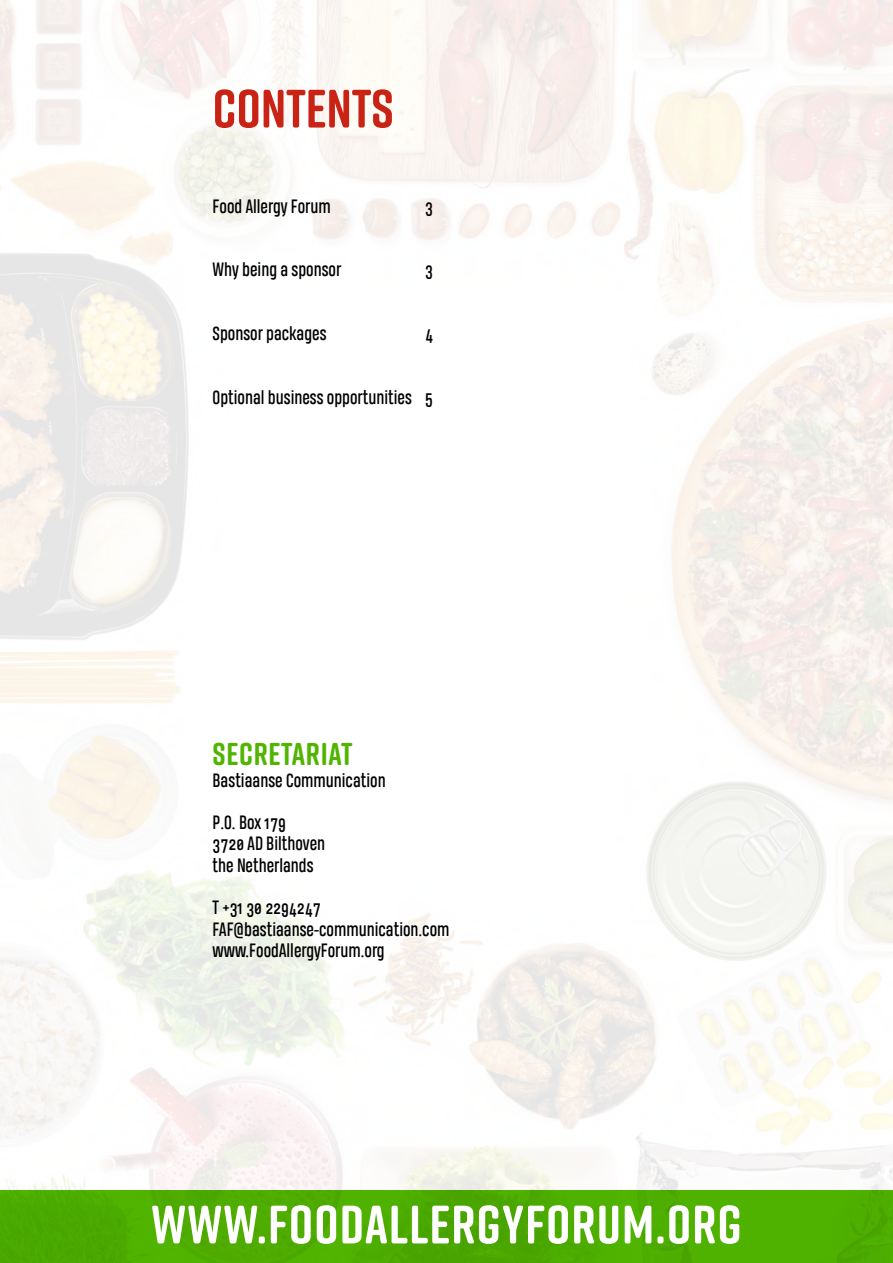
<style>
.page{position:relative;width:893px;height:1263px;background:#fff}
.page>*{position:absolute;margin:0;border:0;box-sizing:border-box;transform-origin:0 0}
.Kop_wit{font:700 54px "Rift Soft";letter-spacing:.02em;color:#fff}
.Tekst{font:700 54px "Rift Soft";color:#c82314}
.Vet{font:700 31.5px "Rift Soft";letter-spacing:.02em;color:#50b400}
.Tekst-2{font:18px "Heading Pro";color:#000}
</style>
<div class="page">
<img style="left:0;top:0;width:893px;height:1191px">
<div style="left:0;top:1191px;width:893px;height:72px;background:#4ead00"></div>
<p class="Tekst" style="left:213px;top:70px;width:183px">CONTENTS</p>
<p class="Tekst-2" style="left:213px;top:195px;width:120px">Food Allergy Forum</p>
<p class="Tekst-2" style="left:425px;top:195px;width:9px">3</p>
<p class="Tekst-2" style="left:213px;top:259px;width:130px">Why being a sponsor</p>
<p class="Tekst-2" style="left:425px;top:259px;width:9px">3</p>
<p class="Tekst-2" style="left:213px;top:323px;width:115px">Sponsor packages</p>
<p class="Tekst-2" style="left:425px;top:323px;width:10px">4</p>
<p class="Tekst-2" style="left:213px;top:387px;width:222px">Optional business opportunities 5</p>
<p class="Vet" style="left:213px;top:732px;width:141px">SECRETARIAT</p>
<p class="Tekst-2" style="left:213px;top:769px;width:175px">Bastiaanse Communication</p>
<p class="Tekst-2" style="left:213px;top:812px;width:75px">P.O. Box 179</p>
<p class="Tekst-2" style="left:213px;top:833px;width:114px">3720 AD Bilthoven</p>
<p class="Tekst-2" style="left:213px;top:854px;width:102px">the Netherlands</p>
<p class="Tekst-2" style="left:213px;top:897px;width:110px">T +31 30 2294247</p>
<p class="Tekst-2" style="left:213px;top:918px;width:238px">FAF@bastiaanse-communication.com</p>
<p class="Tekst-2" style="left:213px;top:939px;width:174px">www.FoodAllergyForum.org</p>
<p class="Kop_wit" style="left:151px;top:1186px;width:592px">WWW.FOODALLERGYFORUM.ORG</p>
</div>
